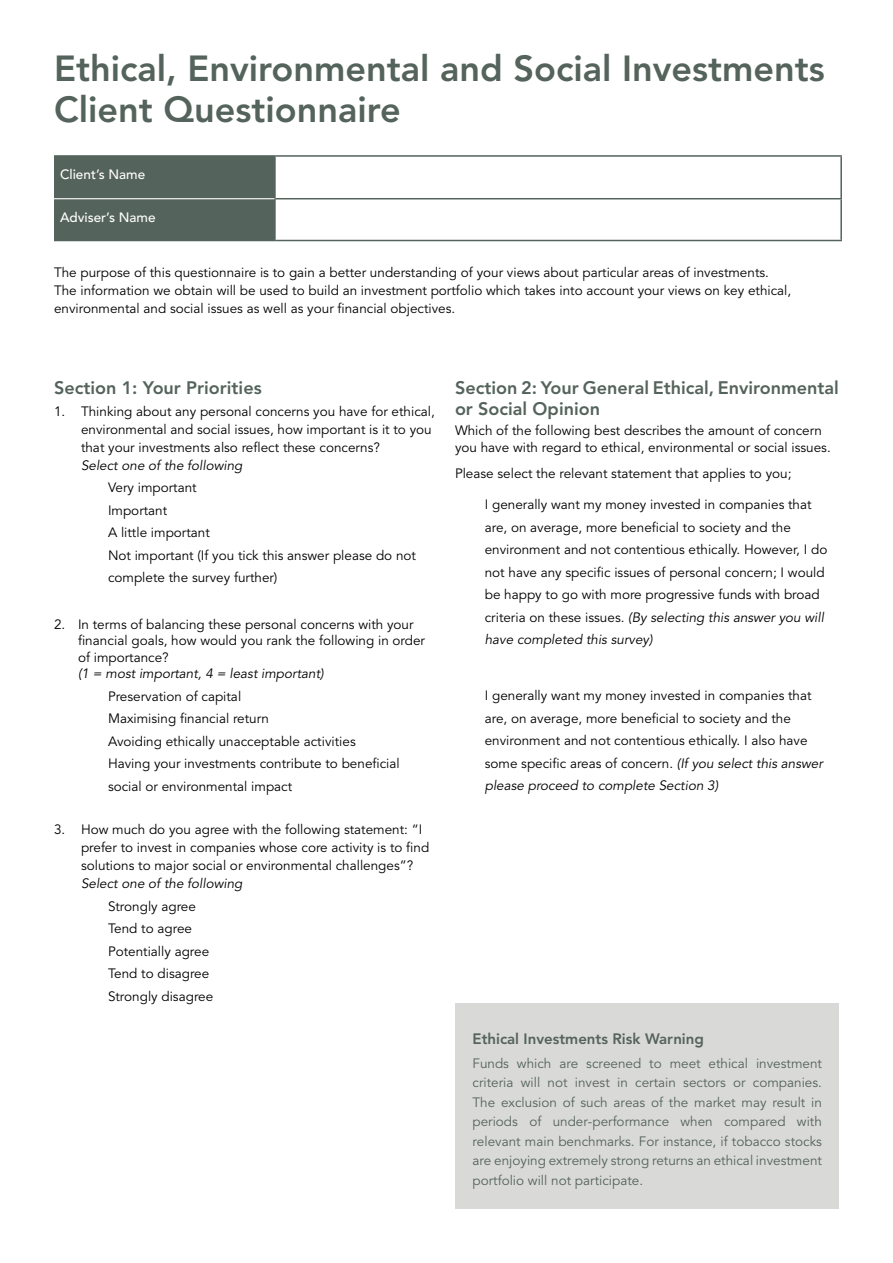
<style>
.page{position:relative;width:893px;height:1263px;background:#fff}
.page>*{position:absolute;margin:0;border:0;box-sizing:border-box;transform-origin:0 0}
.t1{font:800 36px/40.5px "Avenir LT Std";color:#54635b}
.t2{font:800 18px/21px "Avenir LT Std";color:#54635b}
.t3{font:800 15px "Avenir LT Std";color:#54635b}
.t4{font:13.5px/22.5px "Avenir LT Std";color:#000}
.t5{font:13.5px/19.5px "Avenir LT Std";color:#54635b;text-align:justify}
.t6{font:italic 13.5px "Avenir LT Std";color:#000}
.t7{font:500 13.5px "Avenir LT Std";color:#fff}
.s1{font-style:italic}
</style>
<div class="page">
<div style="left:455px;top:1003px;width:384px;height:206px;background:#d9d9d8"></div>
<div style="left:54px;top:157px;width:221px;height:83px;background:#54635b"></div>
<hr style="left:54px;top:198px;width:221px;height:1px;background:#fff">
<hr style="left:54px;top:155px;width:221px;height:2px;background:#54635b">
<hr style="left:275px;top:157px;width:1px;height:42px;background:#54635b">
<hr style="left:275px;top:155px;width:567px;height:2px;background:#54635b">
<hr style="left:840px;top:157px;width:2px;height:41px;background:#54635b">
<hr style="left:54px;top:240px;width:221px;height:1px;background:#54635b">
<hr style="left:275px;top:199px;width:1px;height:41px;background:#54635b">
<hr style="left:275px;top:198px;width:567px;height:1px;background:#54635b">
<hr style="left:840px;top:199px;width:2px;height:41px;background:#54635b">
<hr style="left:275px;top:240px;width:567px;height:1px;background:#54635b">
<h1 class="t1" style="left:54px;top:49px;width:772px">Ethical, Environmental and Social Investments<br>Client Questionnaire</h1>
<p class="t7" style="left:60px;top:166px;width:87px">Client’s Name</p>
<p class="t7" style="left:60px;top:209px;width:97px">Adviser’s Name</p>
<p class="t4" style="left:54px;top:263px;width:739px;line-height:18px">The purpose of this questionnaire is to gain a better understanding of your views about particular areas of investments.<br>The information we obtain will be used to build an investment portfolio which takes into account your views on key ethical, environmental and social issues as well as your financial objectives.</p>
<h2 class="t2" style="left:54px;top:377px;width:209px">Section 1: Your Priorities</h2>
<p class="t4" style="left:81px;top:402px;width:355px;line-height:18px;text-indent:-27px">1. Thinking about any personal concerns you have for ethical, environmental and social issues, how important is it to you that your investments also reflect these concerns?</p>
<p class="t6" style="left:81px;top:457px;width:163px">Select one of the following</p>
<p class="t4" style="left:108px;top:477px;width:310px">Very important<br>Important<br>A little important<br>Not important (If you tick this answer please do not complete the survey further)</p>
<p class="t4" style="left:78px;top:616px;width:349px;line-height:16.5px;text-indent:-24px">2. In terms of balancing these personal concerns with your financial goals, how would you rank the following in order of importance?</p>
<p class="t6" style="left:78px;top:666px;width:247px">(1 = most important, 4 = least important)</p>
<p class="t4" style="left:108px;top:685px;width:293px">Preservation of capital<br>Maximising financial return<br>Avoiding ethically unacceptable activities Having your investments contribute to beneficial social or environmental impact</p>
<p class="t4" style="left:81px;top:821px;width:350px;line-height:18px;text-indent:-27px">3. How much do you agree with the following statement: “I prefer to invest in companies whose core activity is to find solutions to major social or environmental challenges”?</p>
<p class="t6" style="left:81px;top:876px;width:163px">Select one of the following</p>
<p class="t4" style="left:108px;top:895px;width:107px">Strongly agree<br>Tend to agree<br>Potentially agree<br>Tend to disagree<br>Strongly disagree</p>
<h2 class="t2" style="left:455px;top:377px;width:385px">Section 2: Your General Ethical, Environmental or Social Opinion</h2>
<p class="t4" style="left:455px;top:423px;width:377px;line-height:16.5px">Which of the following best describes the amount of concern you have with regard to ethical, environmental or social issues.</p>
<p class="t4" style="left:455px;top:463px;width:338px">Please select the relevant statement that applies to you;</p>
<p class="t4" style="left:485px;top:494px;width:344px">I generally want my money invested in companies that are, on average, more beneficial to society and the environment and not contentious ethically. However, I do not have any specific issues of personal concern; I would be happy to go with more progressive funds with broad criteria on these issues. <span class="s1">(By selecting this answer you will have completed this survey)</span></p>
<p class="t4" style="left:485px;top:685px;width:340px">I generally want my money invested in companies that are, on average, more beneficial to society and the environment and not contentious ethically. I also have some specific areas of concern. <span class="s1">(If you select this answer please proceed to complete Section 3)</span></p>
<p class="t3" style="left:472px;top:1030px;width:233px">Ethical Investments Risk Warning</p>
<p class="t5" style="left:472px;top:1054px;width:351px">Funds which are screened to meet ethical investment criteria will not invest in certain sectors or companies.<br>The exclusion of such areas of the market may result in periods of under-performance when compared with relevant main benchmarks. For instance, if tobacco stocks are enjoying extremely strong returns an ethical investment portfolio will not participate.</p>
</div>
